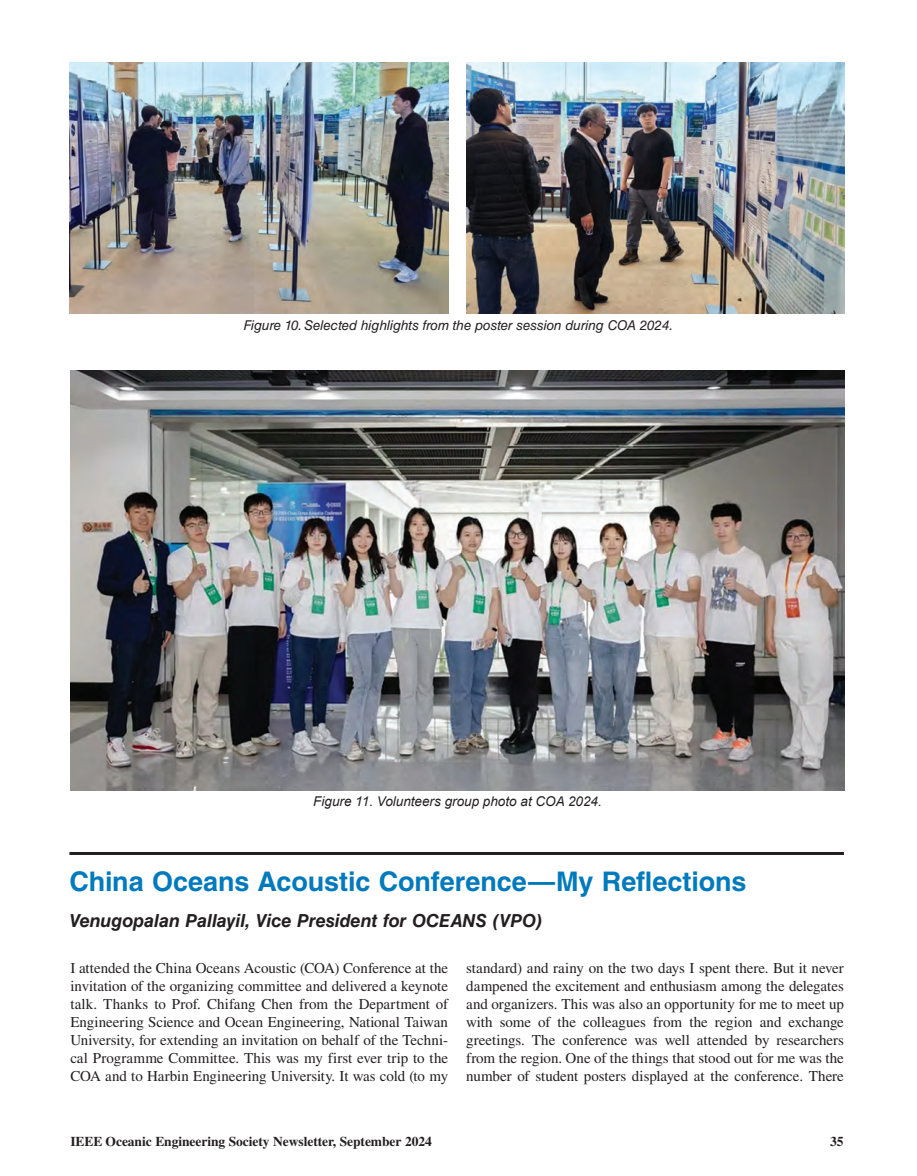
<style>
.page{position:relative;width:917px;height:1176px;background:#fff}
.page>*{position:absolute;margin:0;border:0;box-sizing:border-box;transform-origin:0 0}
.t1{font:700 27px "Helvetica LT Std";letter-spacing:-.005em;color:#007abc}
.t2{font:italic 700 18px "Helvetica LT Std";letter-spacing:-.005em;color:#231f20}
.t3{font:15px/18px "Times LT Std";letter-spacing:-.005em;color:#231f20;text-align:justify}
.t4{font:italic 13.5px "Helvetica LT Std";letter-spacing:-.005em;color:#231f20}
.t5{font:700 13.5px "Times LT Std";letter-spacing:-.005em;color:#231f20}
.t6{font:italic 13.5px "Arial";color:#231f20}
</style>
<div class="page">
<hr style="left:69px;top:852px;width:774px;height:3px;background:#231f20">
<img style="left:69px;top:62px;width:379px;height:252px">
<img style="left:466px;top:62px;width:378px;height:251px">
<img style="left:71px;top:370px;width:773px;height:420px">
<p class="t4" style="left:243px;top:317px;width:431px">Figure 10. Selected highlights from the poster session during COA 2024.</p>
<p class="t6" style="left:313px;top:793px;width:290px">Figure 11. Volunteers group photo at COA 2024.</p>
<h1 class="t1" style="left:69px;top:865px;width:678px">China Oceans Acoustic Conference—My Reflections</h1>
<p class="t2" style="left:69px;top:909px;width:475px">Venugopalan Pallayil, Vice President for OCEANS (VPO)</p>
<p class="t3" style="left:70px;top:958px;width:379px">I attended the China Oceans Acoustic (COA) Conference at the invitation of the organizing committee and delivered a keynote talk. Thanks to Prof. Chifang Chen from the Department of Engineering Science and Ocean Engineering, National Taiwan University, for extending an invitation on behalf of the Techni&shy;cal Programme Committee. This was my first ever trip to the COA and to Harbin Engineering University. It was cold (to my</p>
<p class="t3" style="left:466px;top:958px;width:379px">standard) and rainy on the two days I spent there. But it never dampened the excitement and enthusiasm among the delegates and organizers. This was also an opportunity for me to meet up with some of the colleagues from the region and exchange greetings. The conference was well attended by researchers from the region. One of the things that stood out for me was the number of student posters displayed at the conference. There</p>
<p class="t5" style="left:70px;top:1133px;width:363px">IEEE Oceanic Engineering Society Newsletter, September 2024</p>
<p class="t5" style="left:830px;top:1133px;width:15px">35</p>
</div>
